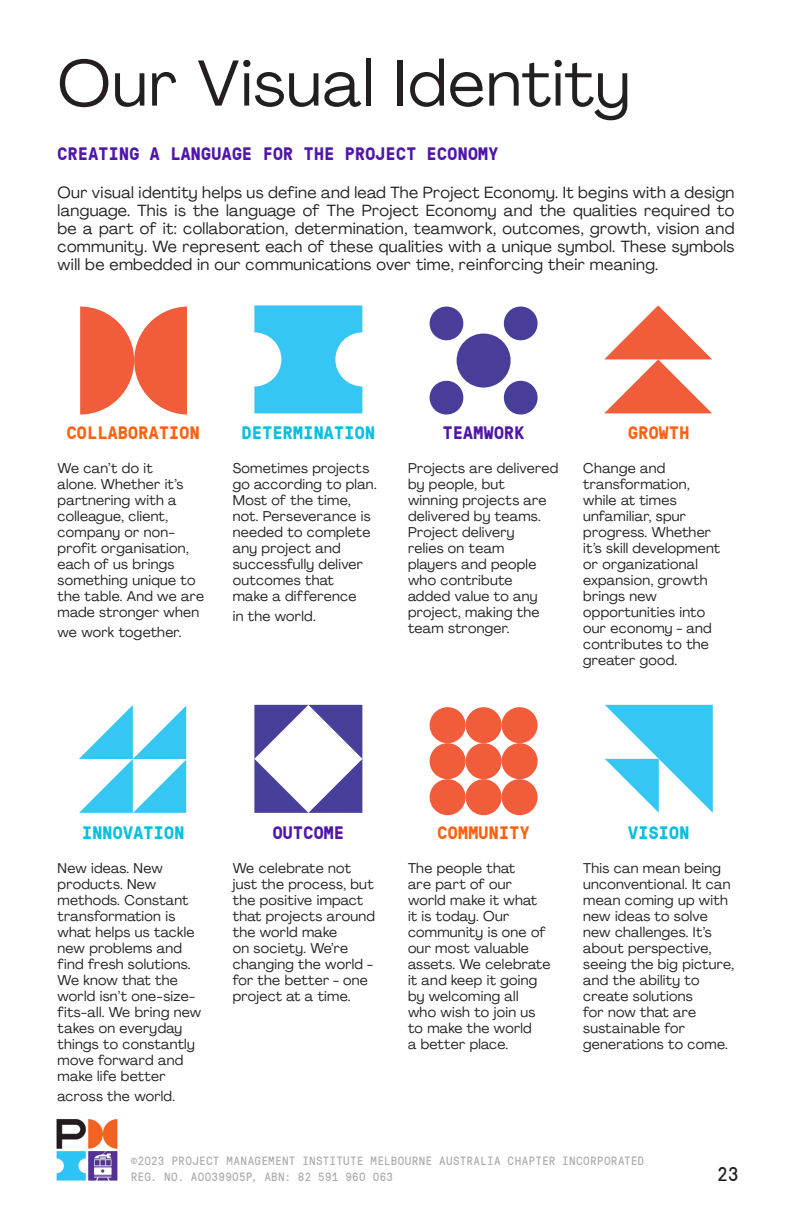
<style>
.page{position:relative;width:792px;height:1224px;background:#fff}
.page>*{position:absolute;margin:0;border:0;box-sizing:border-box;transform-origin:0 0}
.Headline{font:64px "Agrandir";letter-spacing:.02em;color:#231f20}
.t1{font:20px "GT Pressura Mono";color:#231f20}
.Paragraph_Style{font:700 18px "GT Pressura Mono";letter-spacing:.02em;color:#4f17a8}
.Paragraph_Style-2{font:700 18px "GT Pressura Mono";letter-spacing:.02em;color:#05bfe0}
.Paragraph_Style-3{font:700 18px "GT Pressura Mono";letter-spacing:.02em;color:#ff610f}
.Paragraph_Style-4{font:16px/18px "Agrandir";letter-spacing:.02em;color:#231f20;text-align:justify}
.Paragraph_Style-5{font:14px/16px "Agrandir";letter-spacing:.02em;color:#231f20}
.t2{font:12px/16px "GT Pressura Mono";letter-spacing:.02em;color:#ababab}
</style>
<div class="page">
<img style="left:56px;top:1119px;width:62px;height:62px">
<svg style="left:80px;top:307px;width:106px;height:107px"></svg>
<svg style="left:254px;top:305px;width:108px;height:108px"></svg>
<div style="left:457px;top:334px;width:54px;height:54px;background:#483d99;border-radius:50%"></div>
<div style="left:504px;top:307px;width:34px;height:33px;background:#483d99;border-radius:50%"></div>
<div style="left:430px;top:307px;width:33px;height:33px;background:#483d99;border-radius:50%"></div>
<div style="left:504px;top:381px;width:34px;height:34px;background:#483d99;border-radius:50%"></div>
<div style="left:430px;top:381px;width:33px;height:34px;background:#483d99;border-radius:50%"></div>
<svg style="left:604px;top:305px;width:108px;height:108px"></svg>
<svg style="left:605px;top:705px;width:108px;height:108px"></svg>
<div style="left:430px;top:707px;width:36px;height:36px;background:#f15c3a;border-radius:50%"></div>
<div style="left:466px;top:707px;width:36px;height:36px;background:#f15c3a;border-radius:50%"></div>
<div style="left:502px;top:707px;width:36px;height:36px;background:#f15c3a;border-radius:50%"></div>
<div style="left:430px;top:743px;width:36px;height:36px;background:#f15c3a;border-radius:50%"></div>
<div style="left:466px;top:743px;width:36px;height:36px;background:#f15c3a;border-radius:50%"></div>
<div style="left:502px;top:743px;width:36px;height:36px;background:#f15c3a;border-radius:50%"></div>
<div style="left:430px;top:779px;width:36px;height:36px;background:#f15c3a;border-radius:50%"></div>
<div style="left:466px;top:779px;width:36px;height:36px;background:#f15c3a;border-radius:50%"></div>
<div style="left:502px;top:779px;width:36px;height:36px;background:#f15c3a;border-radius:50%"></div>
<svg style="left:79px;top:705px;width:107px;height:108px"></svg>
<svg style="left:254px;top:705px;width:108px;height:108px"></svg>
<p class="Headline" style="left:58px;top:44px;width:574px">Our Visual Identity</p>
<p class="Paragraph_Style" style="left:58px;top:140px;width:442px">CREATING A LANGUAGE FOR THE PROJECT ECONOMY</p>
<p class="Paragraph_Style-4" style="left:58px;top:183px;width:678px">Our visual identity helps us define and lead The Project Economy. It begins with a design language. This is the language of The Project Economy and the qualities required to be a part of it: collaboration, determination, teamwork, outcomes, growth, vision and community. We represent each of these qualities with a unique symbol. These symbols will be embedded in our communications over time, reinforcing their meaning.</p>
<p class="Paragraph_Style-3" style="left:67px;top:420px;width:135px">COLLABORATION</p>
<p class="Paragraph_Style-5" style="left:58px;top:460px;width:148px">We can’t do it<br>alone. Whether it’s partnering with a colleague, client, company or non&shy;profit organisation, each of us brings something unique to the table. And we are made stronger when</p>
<p class="Paragraph_Style-5" style="left:58px;top:624px;width:125px">we work together.</p>
<p class="Paragraph_Style-2" style="left:242px;top:420px;width:135px">DETERMINATION</p>
<p class="Paragraph_Style-5" style="left:233px;top:460px;width:145px">Sometimes projects go according to plan.<br>Most of the time, not. Perseverance is needed to complete any project and successfully deliver outcomes that<br>make a difference</p>
<p class="Paragraph_Style-5" style="left:233px;top:608px;width:84px">in the world.</p>
<p class="Paragraph_Style" style="left:443px;top:420px;width:83px">TEAMWORK</p>
<p class="Paragraph_Style-5" style="left:408px;top:460px;width:152px">Projects are delivered by people, but winning projects are delivered by teams.<br>Project delivery<br>relies on team<br>players and people who contribute added value to any project, making the team stronger.</p>
<p class="Paragraph_Style-3" style="left:628px;top:420px;width:63px">GROWTH</p>
<p class="Paragraph_Style-5" style="left:583px;top:460px;width:138px">Change and transformation, while at times unfamiliar, spur progress. Whether it’s skill development or organizational expansion, growth brings new opportunities into our economy - and contributes to the greater good.</p>
<p class="Paragraph_Style-2" style="left:82px;top:819px;width:104px">INNOVATION</p>
<p class="Paragraph_Style-5" style="left:58px;top:860px;width:145px">New ideas. New products. New methods. Constant transformation is what helps us tackle new problems and find fresh solutions.<br>We know that the world isn’t one-size&shy;fits-all. We bring new takes on everyday things to constantly move forward and make life better</p>
<p class="Paragraph_Style-5" style="left:58px;top:1088px;width:119px">across the world.</p>
<p class="Paragraph_Style" style="left:273px;top:819px;width:73px">OUTCOME</p>
<p class="Paragraph_Style-5" style="left:233px;top:860px;width:144px">We celebrate not just the process, but the positive impact that projects around the world make<br>on society. We’re changing the world - for the better - one project at a time.</p>
<p class="Paragraph_Style-3" style="left:438px;top:819px;width:93px">COMMUNITY</p>
<p class="Paragraph_Style-5" style="left:408px;top:860px;width:144px">The people that<br>are part of our world make it what<br>it is today. Our community is one of our most valuable assets. We celebrate it and keep it going by welcoming all<br>who wish to join us to make the world<br>a better place.</p>
<p class="Paragraph_Style-2" style="left:628px;top:819px;width:63px">VISION</p>
<p class="Paragraph_Style-5" style="left:583px;top:860px;width:153px">This can mean being unconventional. It can mean coming up with new ideas to solve new challenges. It’s about perspective, seeing the big picture, and the ability to create solutions<br>for now that are sustainable for generations to come.</p>
<p class="t2" style="left:131px;top:1152px;width:515px">©2023 PROJECT MANAGEMENT INSTITUTE MELBOURNE AUSTRALIA CHAPTER INCORPORATED<br>REG. NO. A0039905P, ABN: 82 591 960 063</p>
<h2 class="t1" style="left:717px;top:1159px;width:23px">23</h2>
</div>
